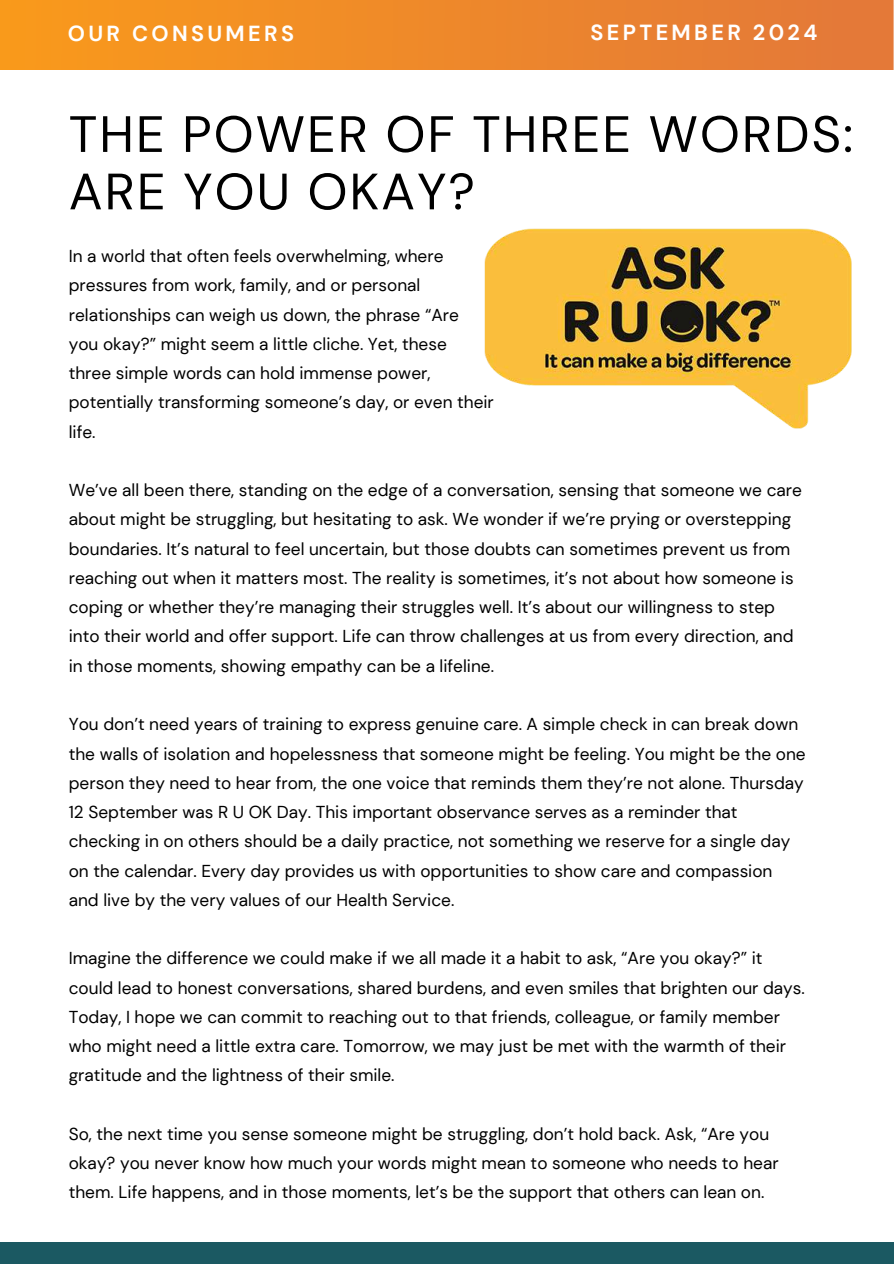
<style>
.page{position:relative;width:894px;height:1264px;background:#fff}
.page>*{position:absolute;margin:0;border:0;box-sizing:border-box;transform-origin:0 0}
.t1{font:51px/57.3px "DM Sans";letter-spacing:.04em;color:#000}
.t2{font:700 21.75px "DM Sans";letter-spacing:.155em;color:#fff}
.t3{font:17.25px/29.2px "DM Sans";color:#000}
</style>
<div class="page">
<div style="left:0;top:1242px;width:893px;height:21px;background:#1b5962"></div>
<img style="left:484px;top:228px;width:368px;height:201px">
<svg style="left:0;top:0;width:893px;height:70px;fill:#ee882a"></svg>
<p class="t2" style="left:68px;top:19px;width:227px">OUR CONSUMERS</p>
<p class="t2" style="left:590px;top:18px;width:228px">SEPTEMBER 2024</p>
<h1 class="t1" style="left:69px;top:106px;width:785px">THE POWER OF THREE WORDS:<br>ARE YOU OKAY?</h1>
<p class="t3" style="left:69px;top:241px;width:426px">In a world that often feels overwhelming, where pressures from work, family, and or personal relationships can weigh us down, the phrase “Are<br>you okay?” might seem a little cliche. Yet, these<br>three simple words can hold immense power, potentially transforming someone’s day, or even their life.</p>
<p class="t3" style="left:69px;top:475px;width:734px">We’ve all been there, standing on the edge of a conversation, sensing that someone we care about might be struggling, but hesitating to ask. We wonder if we’re prying or overstepping boundaries. It’s natural to feel uncertain, but those doubts can sometimes prevent us from reaching out when it matters most. The reality is sometimes, it’s not about how someone is coping or whether they’re managing their struggles well. It’s about our willingness to step into their world and offer support. Life can throw challenges at us from every direction, and in those moments, showing empathy can be a lifeline.</p>
<p class="t3" style="left:69px;top:709px;width:738px">You don’t need years of training to express genuine care. A simple check in can break down the walls of isolation and hopelessness that someone might be feeling. You might be the one person they need to hear from, the one voice that reminds them they’re not alone. Thursday 12 September was R U OK Day. This important observance serves as a reminder that checking in on others should be a daily practice, not something we reserve for a single day on the calendar. Every day provides us with opportunities to show care and compassion and live by the very values of our Health Service.</p>
<p class="t3" style="left:69px;top:943px;width:737px">Imagine the difference we could make if we all made it a habit to ask, “Are you okay?” it could lead to honest conversations, shared burdens, and even smiles that brighten our days.<br>Today, I hope we can commit to reaching out to that friends, colleague, or family member who might need a little extra care. Tomorrow, we may just be met with the warmth of their gratitude and the lightness of their smile.</p>
<p class="t3" style="left:69px;top:1119px;width:711px">So, the next time you sense someone might be struggling, don’t hold back. Ask, “Are you okay? you never know how much your words might mean to someone who needs to hear them. Life happens, and in those moments, let’s be the support that others can lean on.</p>
</div>
